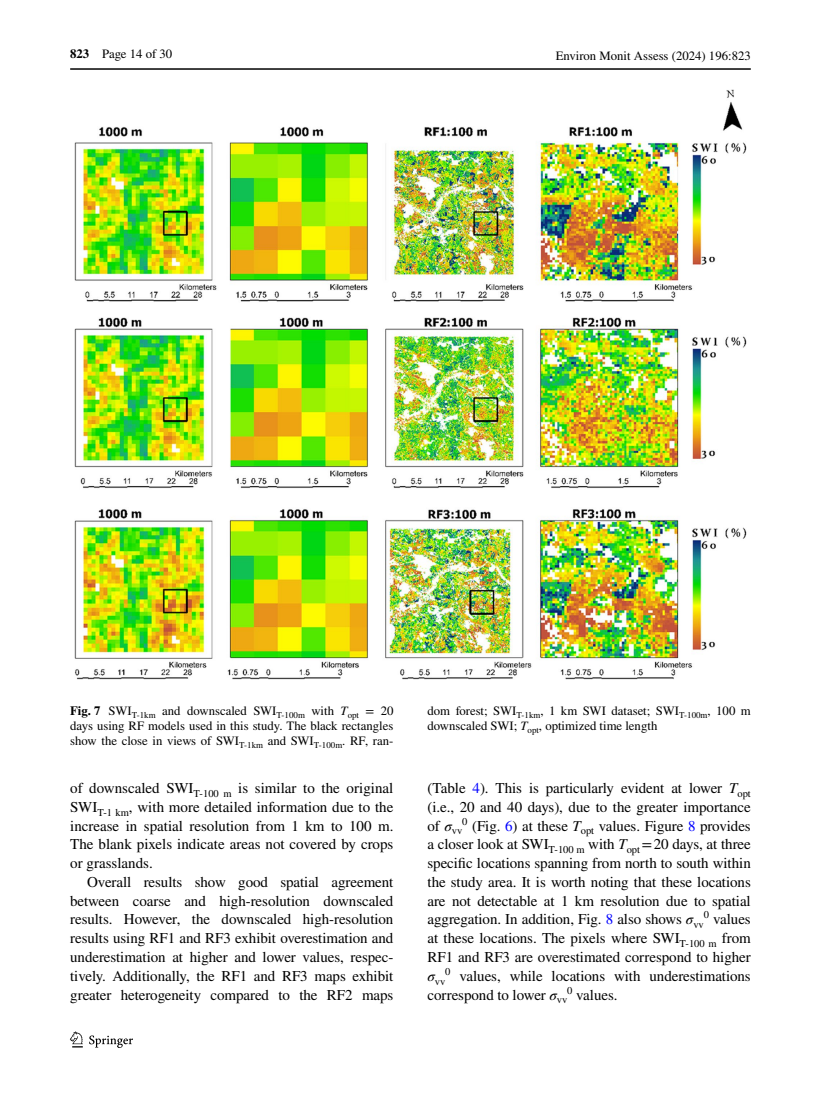
<style>
.page{position:relative;width:821px;height:1106px;background:#fff}
.page>*{position:absolute;margin:0;border:0;box-sizing:border-box;transform-origin:0 0}
.t1{font:15px/18.8px "STIX";letter-spacing:-.005em;color:#000;text-align:justify}
.t2{font:12.75px/15px "STIX";color:#000;text-align:justify}
.t3{font:10.5px "STIX";color:#000}
.s1{font-weight:700}
.s2{font-style:italic}
.s3{color:#00f}
</style>
<div class="page">
<hr style="left:70px;top:68px;width:680px;height:2px;background:#000">
<svg style="left:70px;top:1031px;width:13px;height:16px"></svg>
<svg style="left:89px;top:1035px;width:44px;height:13px"></svg>
<img style="left:74px;top:89px;width:672px;height:590px">
<p class="t2" style="left:70px;top:47px;width:104px"><span class="s1">823</span> Page 14 of 30</p>
<p class="t2" style="left:555px;top:49px;width:197px">Environ Monit Assess (2024) 196:823</p>
<p class="t2" style="left:70px;top:703px;width:325px"><span class="s1">Fig. 7</span> SWI<sub>T-1km</sub> and downscaled SWI<sub>T-100m</sub> with <span class="s2">T</span><sub>opt</sub> = 20 days using RF models used in this study. The black rectangles show the close in views of SWI<sub>T-1km</sub> and SWI<sub>T-100m</sub>. RF, ran-</p>
<p class="t2" style="left:427px;top:703px;width:325px">dom forest; SWI<sub>T-1km</sub>, 1 km SWI dataset; SWI<sub>T-100m</sub>, 100 m downscaled SWI; <span class="s2">T</span><sub>opt</sub>, optimized time length</p>
<p class="t1" style="left:70px;top:779px;width:325px">of downscaled SWI<sub>T-100</sub> <sub>m</sub> is similar to the original SWI<sub>T-1</sub> <sub>km</sub>, with more detailed information due to the increase in spatial resolution from 1 km to 100 m.<br>The blank pixels indicate areas not covered by crops or grasslands.</p>
<p class="t1" style="left:70px;top:873px;width:325px;text-indent:17px">Overall results show good spatial agreement between coarse and high-resolution downscaled results. However, the downscaled high-resolution results using RF1 and RF3 exhibit overestimation and underestimation at higher and lower values, respec&shy;tively. Additionally, the RF1 and RF3 maps exhibit greater heterogeneity compared to the RF2 maps</p>
<p class="t1" style="left:427px;top:779px;width:325px">(Table <span class="s3">4</span>). This is particularly evident at lower <span class="s2">T</span><sub>opt </sub>(i.e., 20 and 40 days), due to the greater importance of <span class="s2">σ</span><sub>vv</sub><sup>0</sup> (Fig. <span class="s3">6</span>) at these <span class="s2">T</span><sub>opt</sub> values. Figure <span class="s3">8</span> provides a closer look at SWI<sub>T-100</sub> <sub>m</sub> with <span class="s2">T</span><sub>opt</sub> =20 days, at three specific locations spanning from north to south within the study area. It is worth noting that these locations are not detectable at 1 km resolution due to spatial aggregation. In addition, Fig. <span class="s3">8</span> also shows <span class="s2">σ</span><sub>vv</sub><sup>0</sup> values at these locations. The pixels where SWI<sub>T-100</sub> <sub>m</sub> from RF1 and RF3 are overestimated correspond to higher</p>
<p class="t3" style="left:427px;top:973px;width:19px"><sup>σ</sup>vv</p>
<p class="t1" style="left:427px;top:967px;width:325px;text-indent:18px"><sup>0</sup> values, while locations with underestimations correspond to lower <span class="s2">σ</span><sub>vv</sub><sup>0</sup> values.</p>
</div>
